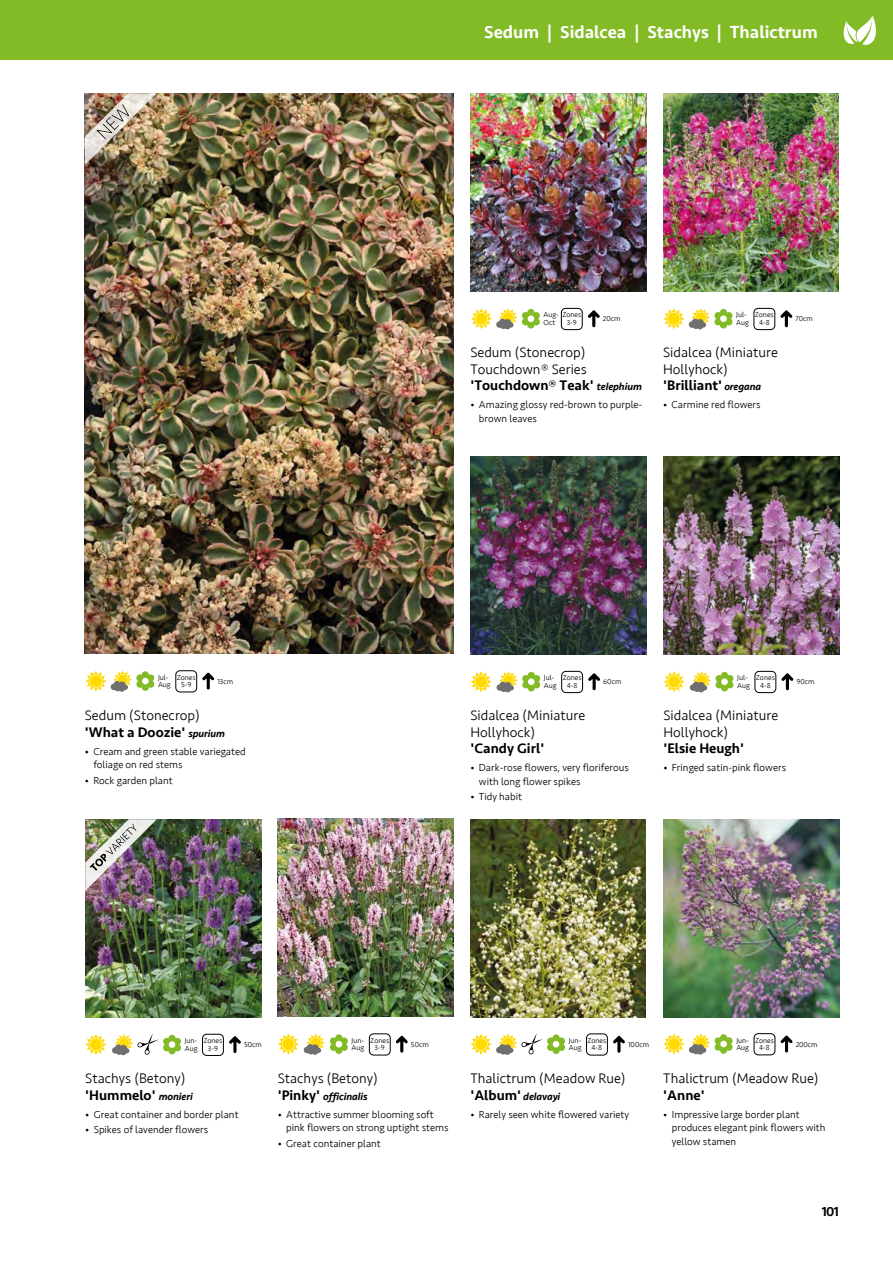
<style>
.page{position:relative;width:893px;height:1263px;background:#fff}
.page>*{position:absolute;margin:0;border:0;box-sizing:border-box;transform-origin:0 0}
.t1{font:500 18px "Seravek";color:#fff}
.t2{font:300 14.25px/16.5px "Seravek";color:#000}
.t3{font:500 14.25px "Seravek";color:#000}
.t4{font:500 13.5px "Seravek";color:#000}
.t5{font:300 10.5px/13.5px "Seravek";color:#000}
.t6{font:italic 500 10.5px "Seravek";letter-spacing:-.01em;color:#000}
.t7{font:300 7.5px/7.5px "Seravek";color:#000}
.s1{font-weight:500}
.s2{font-weight:500;font-style:italic;font-size:10.5px}
.s3{font-style:normal;font-size:14.25px}
</style>
<div class="page">
<div style="left:0;top:0;width:893px;height:60px;background:#83bb26"></div>
<svg style="left:843px;top:15px;width:33px;height:30px"></svg>
<img style="left:471px;top:93px;width:175px;height:198px">
<svg style="left:588px;top:310px;width:12px;height:17px"></svg>
<svg style="left:202px;top:672px;width:12px;height:17px"></svg>
<div style="left:561px;top:308px;width:21px;height:22px;border:1px solid #000;border-radius:4px"></div>
<div style="left:176px;top:670px;width:21px;height:22px;border:1px solid #000;border-radius:4px"></div>
<svg style="left:471px;top:308px;width:69px;height:21px"></svg>
<div style="left:476px;top:313px;width:11px;height:12px;background:#ffda00;border-radius:50%"></div>
<svg style="left:85px;top:670px;width:70px;height:22px"></svg>
<div style="left:90px;top:675px;width:12px;height:12px;background:#ffda00;border-radius:50%"></div>
<img style="left:663px;top:93px;width:176px;height:198px">
<svg style="left:780px;top:310px;width:12px;height:17px"></svg>
<div style="left:754px;top:308px;width:21px;height:22px;border:1px solid #000;border-radius:4px"></div>
<svg style="left:663px;top:308px;width:70px;height:21px"></svg>
<img style="left:85px;top:93px;width:368px;height:561px">
<img style="left:85px;top:93px;width:71px;height:72px">
<img style="left:663px;top:456px;width:176px;height:198px">
<img style="left:85px;top:819px;width:176px;height:198px">
<img style="left:470px;top:456px;width:176px;height:198px">
<svg style="left:588px;top:673px;width:12px;height:17px"></svg>
<svg style="left:229px;top:1036px;width:12px;height:17px"></svg>
<div style="left:561px;top:671px;width:22px;height:22px;border:1px solid #000;border-radius:4px"></div>
<div style="left:202px;top:1034px;width:22px;height:22px;border:1px solid #000;border-radius:4px"></div>
<svg style="left:470px;top:671px;width:71px;height:21px"></svg>
<svg style="left:781px;top:673px;width:12px;height:17px"></svg>
<div style="left:755px;top:671px;width:21px;height:22px;border:1px solid #000;border-radius:4px"></div>
<svg style="left:663px;top:671px;width:71px;height:21px"></svg>
<svg style="left:85px;top:1034px;width:96px;height:21px"></svg>
<img style="left:85px;top:819px;width:72px;height:72px">
<svg style="left:396px;top:1035px;width:12px;height:18px"></svg>
<div style="left:369px;top:1034px;width:21px;height:21px;border:1px solid #000;border-radius:4px"></div>
<svg style="left:278px;top:1034px;width:70px;height:21px"></svg>
<img style="left:278px;top:818px;width:175px;height:198px">
<img style="left:663px;top:819px;width:176px;height:199px">
<img style="left:470px;top:819px;width:176px;height:198px">
<svg style="left:613px;top:1036px;width:12px;height:17px"></svg>
<div style="left:586px;top:1034px;width:22px;height:21px;border:1px solid #000;border-radius:4px"></div>
<svg style="left:780px;top:1035px;width:13px;height:17px"></svg>
<div style="left:754px;top:1033px;width:21px;height:22px;border:1px solid #000;border-radius:4px"></div>
<svg style="left:663px;top:1033px;width:70px;height:21px"></svg>
<svg style="left:470px;top:1034px;width:95px;height:21px"></svg>
<h1 class="t1" style="left:484px;top:21px;width:335px">Sedum | Sidalcea | Stachys | Thalictrum</h1>
<p class="t7" style="left:544px;top:311px;width:39px">Aug- Zones<br>Oct</p>
<p class="t7" style="left:567px;top:319px;width:12px">3-9</p>
<p class="t7" style="left:603px;top:315px;width:19px">20cm</p>
<p class="t7" style="left:736px;top:311px;width:14px">Jul-<br>Aug</p>
<p class="t7" style="left:795px;top:315px;width:19px">70cm</p>
<p class="t7" style="left:755px;top:311px;width:20px;text-align:center">Zones<br>4-8</p>
<h2 class="t2" style="left:470px;top:344px;width:173px">Sedum (Stonecrop)<br>Touchdown® Series <span class="s1">'Touchdown® Teak'</span> <span class="s2">telephium</span></h2>
<p class="t5" style="left:479px;top:398px;width:165px;text-indent:-9px">• Amazing glossy red-brown to purple&shy;brown leaves</p>
<h2 class="t2" style="left:663px;top:344px;width:116px">Sidalcea (Miniature<br>Hollyhock) <span class="s1">'Brilliant'</span> <span class="s2">oregana</span></h2>
<p class="t5" style="left:663px;top:398px;width:99px">• Carmine red flowers</p>
<p class="t7" style="left:158px;top:674px;width:14px">Jul-<br>Aug</p>
<p class="t7" style="left:177px;top:674px;width:20px;text-align:center">Zones<br>5-9</p>
<p class="t7" style="left:217px;top:677px;width:17px">13cm</p>
<p class="t7" style="left:544px;top:674px;width:14px">Jul-<br>Aug</p>
<p class="t7" style="left:563px;top:674px;width:20px;text-align:center">Zones<br>4-8</p>
<p class="t7" style="left:603px;top:678px;width:20px">60cm</p>
<p class="t7" style="left:737px;top:674px;width:14px">Jul-<br>Aug</p>
<p class="t7" style="left:796px;top:678px;width:20px">90cm</p>
<p class="t7" style="left:756px;top:674px;width:20px;text-align:center">Zones<br>4-8</p>
<h2 class="t2" style="left:85px;top:707px;width:142px">Sedum (Stonecrop) <span class="s1">'What a Doozie'</span> <span class="s2">spurium</span></h2>
<p class="t5" style="left:93px;top:744px;width:154px;text-indent:-9px">• Cream and green stable variegated foliage on red stems</p>
<p class="t5" style="left:85px;top:774px;width:89px">• Rock garden plant</p>
<h2 class="t2" style="left:470px;top:707px;width:116px">Sidalcea (Miniature<br>Hollyhock)</h2>
<h2 class="t3" style="left:470px;top:739px;width:75px">'Candy Girl'</h2>
<p class="t5" style="left:479px;top:761px;width:151px;text-indent:-9px">• Dark-rose flowers, very floriferous with long flower spikes</p>
<p class="t5" style="left:470px;top:790px;width:53px">• Tidy habit</p>
<h2 class="t2" style="left:663px;top:707px;width:116px">Sidalcea (Miniature<br>Hollyhock)</h2>
<h2 class="t3" style="left:663px;top:739px;width:82px">'Elsie Heugh'</h2>
<p class="t5" style="left:663px;top:761px;width:124px">• Fringed satin-pink flowers</p>
<p class="t7" style="left:185px;top:1037px;width:14px">Jun-<br>Aug</p>
<p class="t7" style="left:203px;top:1037px;width:20px;text-align:center">Zones<br>3-9</p>
<p class="t7" style="left:244px;top:1041px;width:19px">50cm</p>
<p class="t7" style="left:352px;top:1037px;width:14px">Jun-<br>Aug</p>
<p class="t7" style="left:411px;top:1040px;width:19px">50cm</p>
<p class="t7" style="left:370px;top:1037px;width:20px;text-align:center">Zones<br>3-9</p>
<p class="t7" style="left:587px;top:1037px;width:20px;text-align:center">Zones<br>4-8</p>
<p class="t7" style="left:736px;top:1036px;width:14px">Jun-<br>Aug</p>
<p class="t7" style="left:796px;top:1040px;width:23px">200cm</p>
<p class="t7" style="left:755px;top:1037px;width:20px;text-align:center">Zones<br>4-8</p>
<p class="t7" style="left:569px;top:1037px;width:14px">Jun-<br>Aug</p>
<p class="t7" style="left:628px;top:1040px;width:23px">100cm</p>
<h2 class="t2" style="left:85px;top:1070px;width:109px">Stachys (Betony) <span class="s1">'Hummelo'</span> <span class="s2">monieri</span></h2>
<p class="t5" style="left:85px;top:1107px;width:155px">• Great container and border plant</p>
<p class="t5" style="left:85px;top:1123px;width:125px">• Spikes of lavender flowers</p>
<h2 class="t2" style="left:278px;top:1070px;width:102px">Stachys (Betony)</h2>
<p class="t6" style="left:278px;top:1090px;width:91px"><span class="s3">'Pinky'</span> officinalis</p>
<p class="t5" style="left:286px;top:1107px;width:164px;text-indent:-9px">• Attractive summer blooming soft pink flowers on strong uptight stems</p>
<p class="t5" style="left:278px;top:1137px;width:105px">• Great container plant</p>
<h2 class="t2" style="left:470px;top:1070px;width:157px">Thalictrum (Meadow Rue)</h2>
<p class="t6" style="left:470px;top:1090px;width:91px"><span class="s3">'Album'</span> delavayi</p>
<p class="t5" style="left:470px;top:1107px;width:160px">• Rarely seen white flowered variety</p>
<h2 class="t2" style="left:663px;top:1070px;width:157px">Thalictrum (Meadow Rue)</h2>
<h2 class="t3" style="left:663px;top:1086px;width:43px">'Anne'</h2>
<p class="t5" style="left:672px;top:1107px;width:155px;text-indent:-9px">• Impressive large border plant produces elegant pink flowers with yellow stamen</p>
<p class="t4" style="left:822px;top:1203px;width:19px">101</p>
</div>
